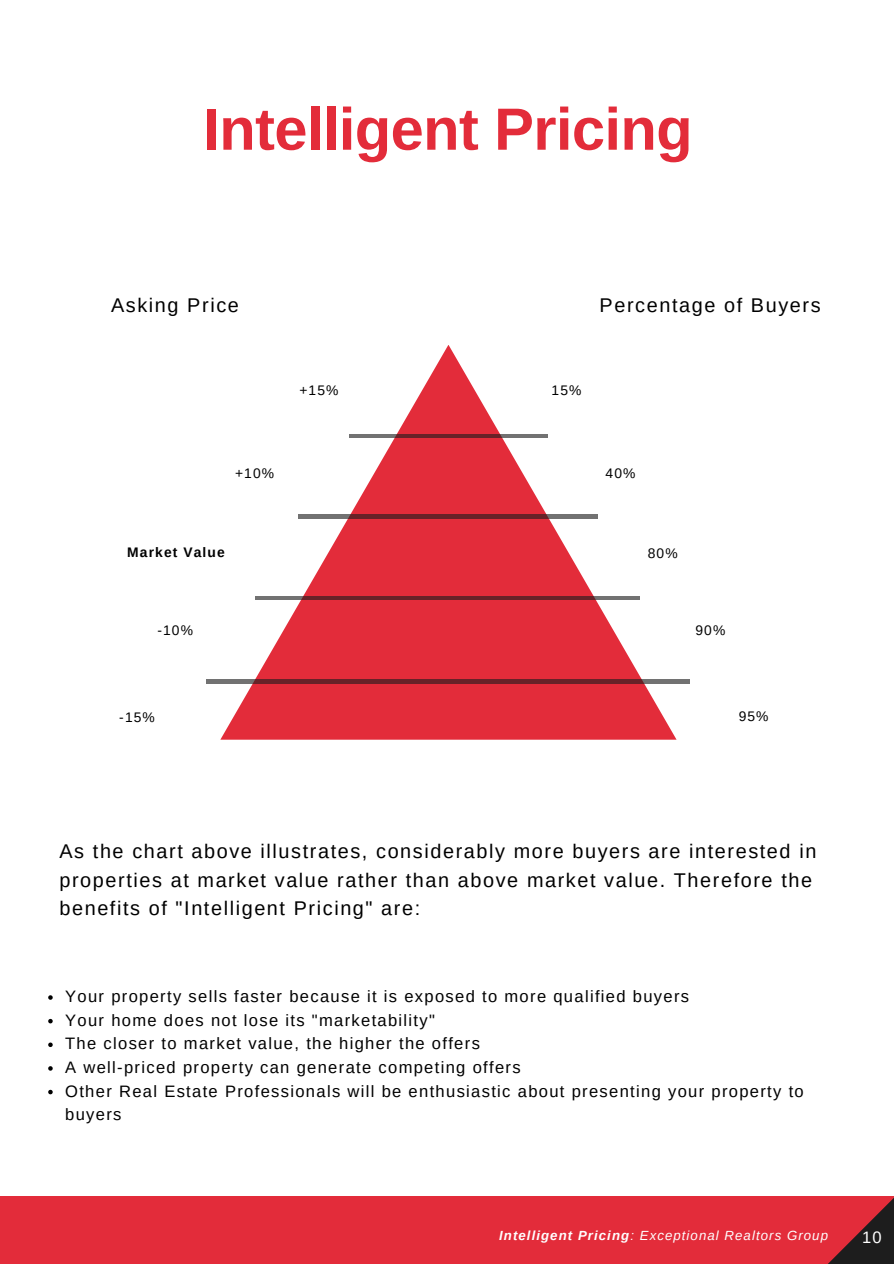
<style>
.page{position:relative;width:894px;height:1264px;background:#fff}
.page>*{position:absolute;margin:0;border:0;box-sizing:border-box;transform-origin:0 0}
.t1{font:700 59.55px "Arimo";letter-spacing:-.01em;color:#e32c3a}
.t2{font:19.8px/28.2px "Arimo";letter-spacing:.08em;color:#000}
.t3{font:16.5px/23.7px "Arimo";letter-spacing:.08em;color:#000}
.t4{font:16.5px "Arimo";color:#fff}
.t5{font:13.8px "Arimo";letter-spacing:.08em;color:#000}
.t6{font:700 13.8px "Arimo";letter-spacing:.08em;color:#000}
.t7{font:italic 13.2px "Arimo";letter-spacing:.08em;color:#fff}
.s1{font-weight:700}
</style>
<div class="page">
<div style="left:0;top:1196px;width:893px;height:67px;background:#e32c3a"></div>
<svg style="left:829px;top:1199px;width:64px;height:64px"></svg>
<svg style="left:220px;top:345px;width:456px;height:394px"></svg>
<svg style="left:349px;top:434px;width:198px;height:4px"></svg>
<svg style="left:299px;top:514px;width:298px;height:4px"></svg>
<svg style="left:206px;top:679px;width:483px;height:4px;background:#693136"></svg>
<svg style="left:255px;top:596px;width:384px;height:4px;background:#6a3539"></svg>
<svg style="left:48px;top:995px;width:5px;height:4px"></svg>
<svg style="left:48px;top:1018px;width:5px;height:5px"></svg>
<svg style="left:48px;top:1042px;width:5px;height:5px"></svg>
<svg style="left:48px;top:1066px;width:5px;height:4px"></svg>
<svg style="left:48px;top:1089px;width:5px;height:5px"></svg>
<h1 class="t1" style="left:203px;top:96px;width:490px">Intelligent Pricing</h1>
<p class="t2" style="left:111px;top:291px;width:129px">Asking Price</p>
<p class="t2" style="left:599px;top:291px;width:222px">Percentage of Buyers</p>
<p class="t5" style="left:299px;top:383px;width:41px">+15%</p>
<p class="t5" style="left:235px;top:465px;width:41px">+10%</p>
<p class="t6" style="left:127px;top:544px;width:99px">Market Value</p>
<p class="t5" style="left:157px;top:623px;width:37px">-10%</p>
<p class="t5" style="left:551px;top:382px;width:31px">15%</p>
<p class="t5" style="left:605px;top:465px;width:31px">40%</p>
<p class="t5" style="left:647px;top:546px;width:31px">80%</p>
<p class="t5" style="left:695px;top:622px;width:31px">90%</p>
<p class="t5" style="left:119px;top:709px;width:37px">-15%</p>
<p class="t5" style="left:738px;top:708px;width:31px">95%</p>
<p class="t2" style="left:59px;top:837px;width:758px">As the chart above illustrates, considerably more buyers are interested in properties at market value rather than above market value. Therefore the benefits of "Intelligent Pricing" are:</p>
<p class="t3" style="left:65px;top:984px;width:739px">Your property sells faster because it is exposed to more qualified buyers<br>Your home does not lose its "marketability"<br>The closer to market value, the higher the offers<br>A well-priced property can generate competing offers<br>Other Real Estate Professionals will be enthusiastic about presenting your property to buyers</p>
<p class="t7" style="left:499px;top:1228px;width:330px"><span class="s1">Intelligent Pricing</span>: Exceptional Realtors Group</p>
<p class="t4" style="left:861px;top:1228px;width:21px">10</p>
</div>
